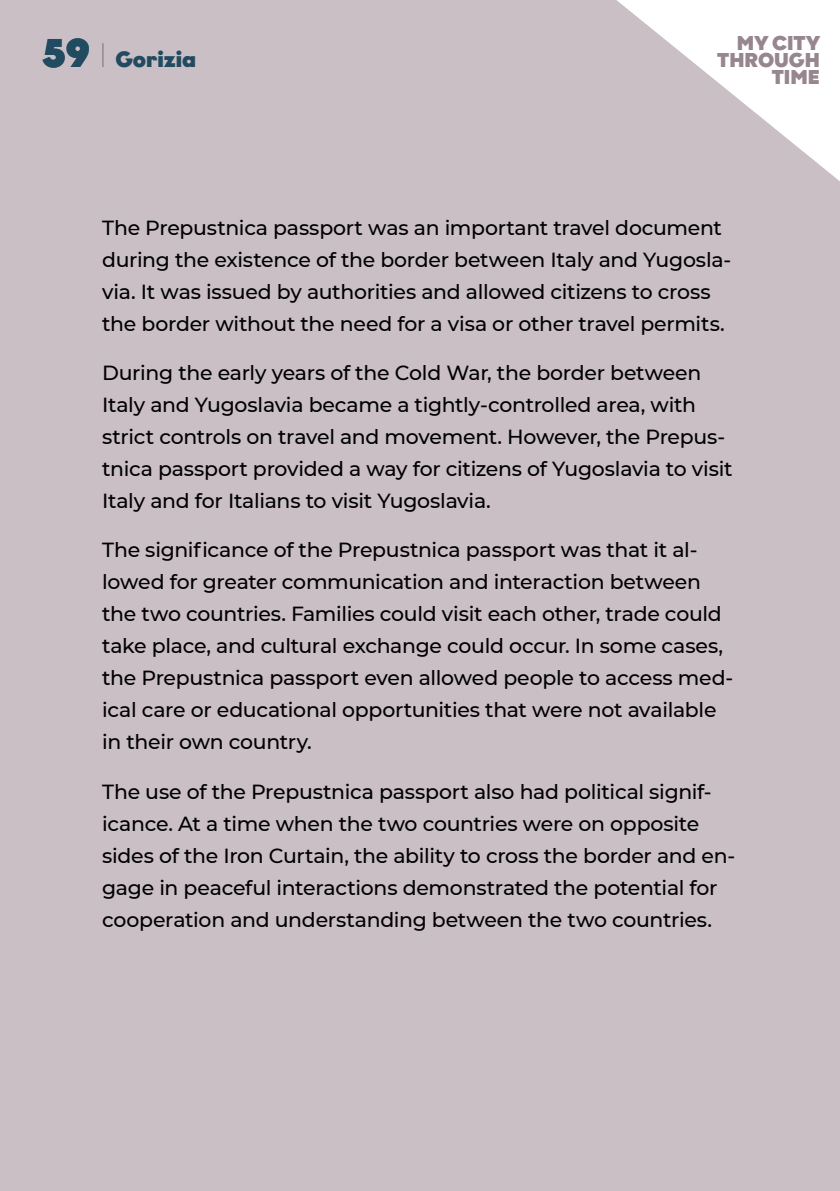
<style>
.page{position:relative;width:840px;height:1191px;background:#fff}
.page>*{position:absolute;margin:0;border:0;box-sizing:border-box;transform-origin:0 0}
.t1{font:900 40px "Graphit";color:#214b61}
.t2{font:900 22px "Graphit";color:#214b61}
.t3{font:500 20.4px/32px "Montserrat";letter-spacing:-.015em;color:#000}
.t4{font:900 20px/17.2px "Graphit";color:#97868f;text-align:right}
</style>
<div class="page">
<div style="left:0;top:0;width:839px;height:1191px;background:#c9bfc4"></div>
<svg style="left:617px;top:0;width:222px;height:181px"></svg>
<hr style="left:102px;top:43px;width:2px;height:24px;background:#97868f">
<h1 class="t1" style="left:42px;top:27px;width:49px">59</h1>
<p class="t4" style="left:716px;top:34px;width:105px">MY CITY<br>THROUGH<br>TIME</p>
<p class="t2" style="left:115px;top:45px;width:82px">Gorizia</p>
<p class="t3" style="left:102px;top:211px;width:630px">The Prepustnica passport was an important travel document during the existence of the border between Italy and Yugosla&shy;via. It was issued by authorities and allowed citizens to cross the border without the need for a visa or other travel permits.</p>
<p class="t3" style="left:102px;top:356px;width:631px">During the early years of the Cold War, the border between Italy and Yugoslavia became a tightly-controlled area, with strict controls on travel and movement. However, the Prepus&shy;tnica passport provided a way for citizens of Yugoslavia to visit Italy and for Italians to visit Yugoslavia.</p>
<p class="t3" style="left:102px;top:533px;width:632px">The significance of the Prepustnica passport was that it al&shy;lowed for greater communication and interaction between the two countries. Families could visit each other, trade could take place, and cultural exchange could occur. In some cases, the Prepustnica passport even allowed people to access med&shy;ical care or educational opportunities that were not available in their own country.</p>
<p class="t3" style="left:102px;top:774px;width:634px">The use of the Prepustnica passport also had political signif&shy;icance. At a time when the two countries were on opposite sides of the Iron Curtain, the ability to cross the border and en&shy;gage in peaceful interactions demonstrated the potential for cooperation and understanding between the two countries.</p>
</div>
